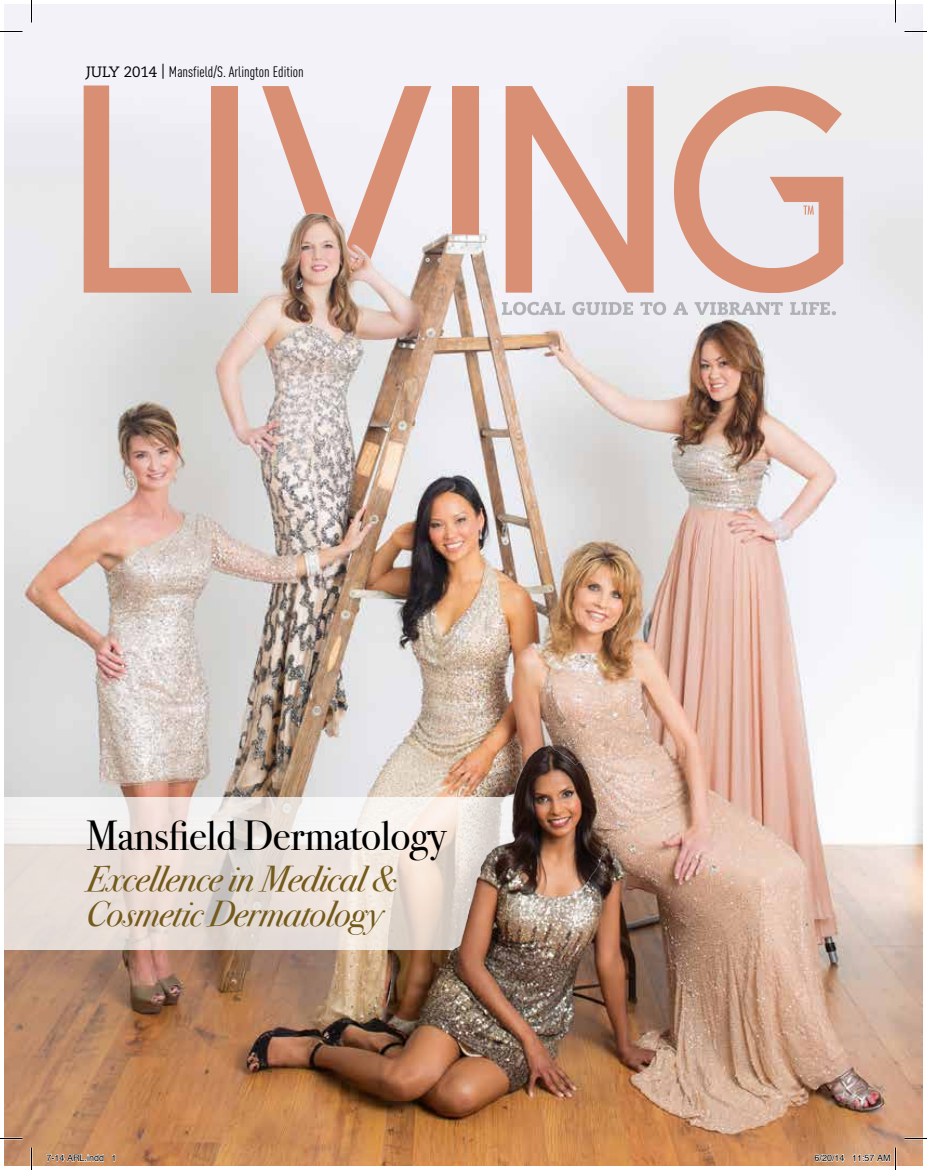
<style>
.page{position:relative;width:927px;height:1170px;background:#fff}
.page>*{position:absolute;margin:0;border:0;box-sizing:border-box;transform-origin:0 0}
.t1{font:42px "Bodoni Svty Two ITCTT Book";letter-spacing:-.01em;color:#000}
.t2{font:36px/34.5px "Bodoni Svty Two ITCTT Book Ita";letter-spacing:-.01em;color:#745a1b}
.t3{font:15px "DIN Cond";color:#000}
.t4{font:9px "Helvetica";color:#000}
.s1{font-family:"Caecilia LT Std"}
</style>
<div class="page">
<img style="left:4px;top:4px;width:918px;height:1162px">
<svg style="left:506px;top:86px;width:148px;height:207px"></svg>
<svg style="left:84px;top:85px;width:108px;height:208px;background:#e4ccc6"></svg>
<div style="left:211px;top:86px;width:26px;height:207px;background:#d98f74"></div>
<div style="left:452px;top:86px;width:27px;height:207px;background:#d98f74"></div>
<svg style="left:262px;top:86px;width:169px;height:122px"></svg>
<svg style="left:673px;top:86px;width:170px;height:208px;background:#e5c9c1"></svg>
<svg style="left:520px;top:302px;width:316px;height:13px;background:#d0d0d5"></svg>
<svg style="left:4px;top:797px;width:441px;height:153px;fill:#ebdfd9"></svg>
<img style="left:211px;top:208px;width:309px;height:142px">
<img style="left:445px;top:739px;width:192px;height:220px">
<svg style="left:0;top:31px;width:22px;height:1px"></svg>
<svg style="left:904px;top:31px;width:23px;height:1px"></svg>
<svg style="left:0;top:1138px;width:22px;height:1px"></svg>
<svg style="left:904px;top:1138px;width:23px;height:1px"></svg>
<svg style="left:31px;top:0;width:1px;height:22px"></svg>
<svg style="left:31px;top:1148px;width:1px;height:22px"></svg>
<svg style="left:895px;top:0;width:1px;height:22px"></svg>
<svg style="left:46px;top:1154px;width:58px;height:8px"></svg>
<svg style="left:112px;top:1154px;width:3px;height:8px"></svg>
<svg style="left:814px;top:1154px;width:31px;height:8px"></svg>
<svg style="left:852px;top:1148px;width:44px;height:22px"></svg>
<p class="t3" style="left:86px;top:63px;width:219px"><span class="s1">JULY 2014 |</span> Mansfield/S. Arlington Edition</p>
<p class="t1" style="left:86px;top:801px;width:362px">Mansfield Dermatology</p>
<p class="t2" style="left:86px;top:860px;width:313px">Excellence in Medical &amp;<br>Cosmetic Dermatology</p>
<p class="t4" style="left:46px;top:1151px;width:72px">7-14 ARL.indd 1</p>
<p class="t4" style="left:814px;top:1151px;width:78px">6/20/14 11:57 AM</p>
</div>
